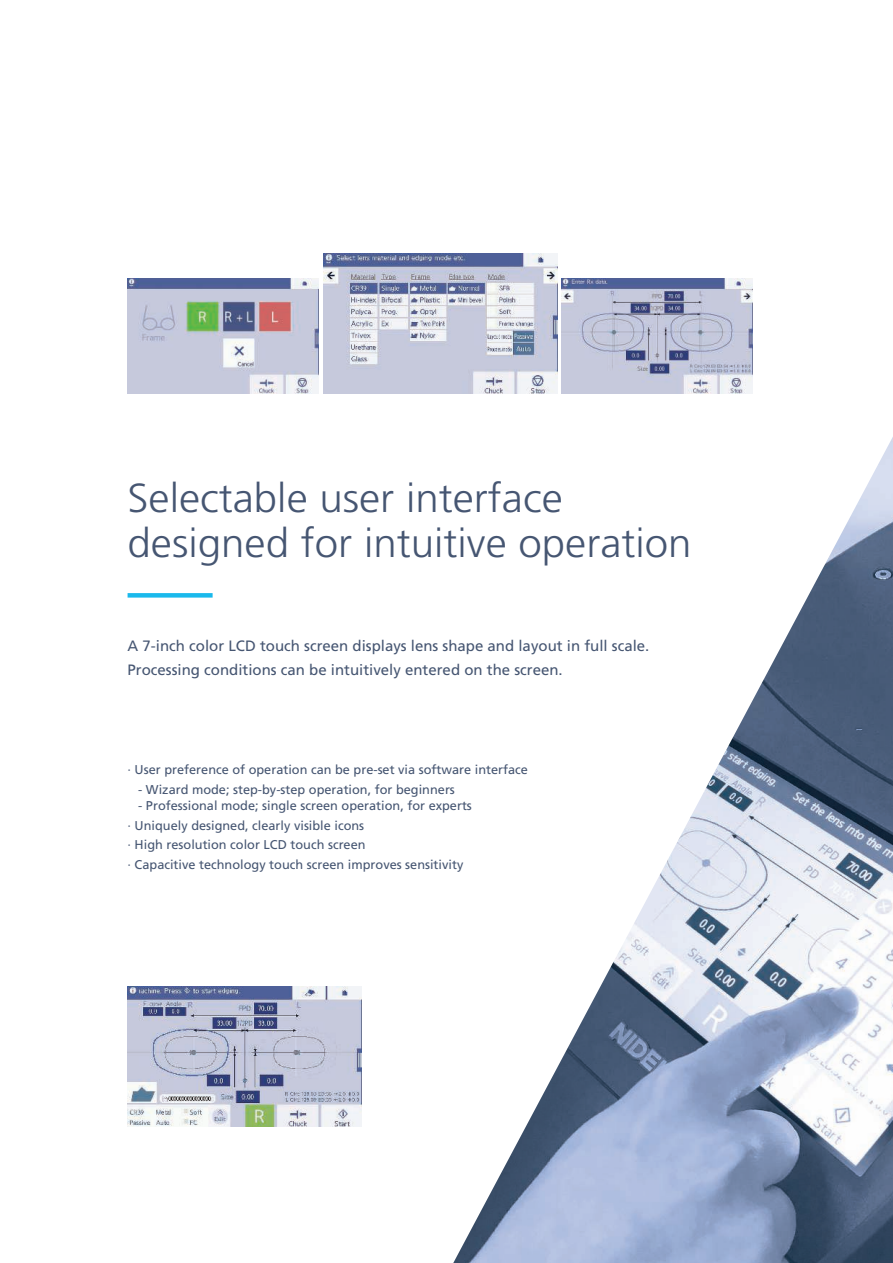
<style>
.page{position:relative;width:893px;height:1263px;background:#fff}
.page>*{position:absolute;margin:0;border:0;box-sizing:border-box;transform-origin:0 0}
.t1{font:300 40.5px/45px "Frutiger";color:#465672;scale:1.04 1}
.t2{font:15px/24px "Frutiger";color:#465672}
.t3{font:12.75px/19.5px "Frutiger";color:#465672}
</style>
<div class="page">
<img style="left:453px;top:437px;width:440px;height:826px">
<img style="left:128px;top:279px;width:191px;height:114px">
<img style="left:323px;top:253px;width:234px;height:140px">
<img style="left:561px;top:279px;width:192px;height:114px">
<img style="left:128px;top:986px;width:233px;height:141px">
<div style="left:128px;top:593px;width:85px;height:5px;background:#1ab9ec"></div>
<h1 class="t1" style="left:128px;top:479px;width:544px">Selectable user interface designed for intuitive operation</h1>
<p class="t2" style="left:128px;top:634px;width:523px">A 7-inch color LCD touch screen displays lens shape and layout in full scale.<br>Processing conditions can be intuitively entered on the screen.</p>
<p class="t3" style="left:128px;top:761px;width:402px">· User preference of operation can be pre-set via software interface</p>
<p class="t3" style="left:138px;top:780px;width:318px">- Wizard mode; step-by-step operation, for beginners</p>
<p class="t3" style="left:128px;top:797px;width:346px;text-indent:11px">- Professional mode; single screen operation, for experts · Uniquely designed, clearly visible icons<br>· High resolution color LCD touch screen<br>· Capacitive technology touch screen improves sensitivity</p>
</div>
